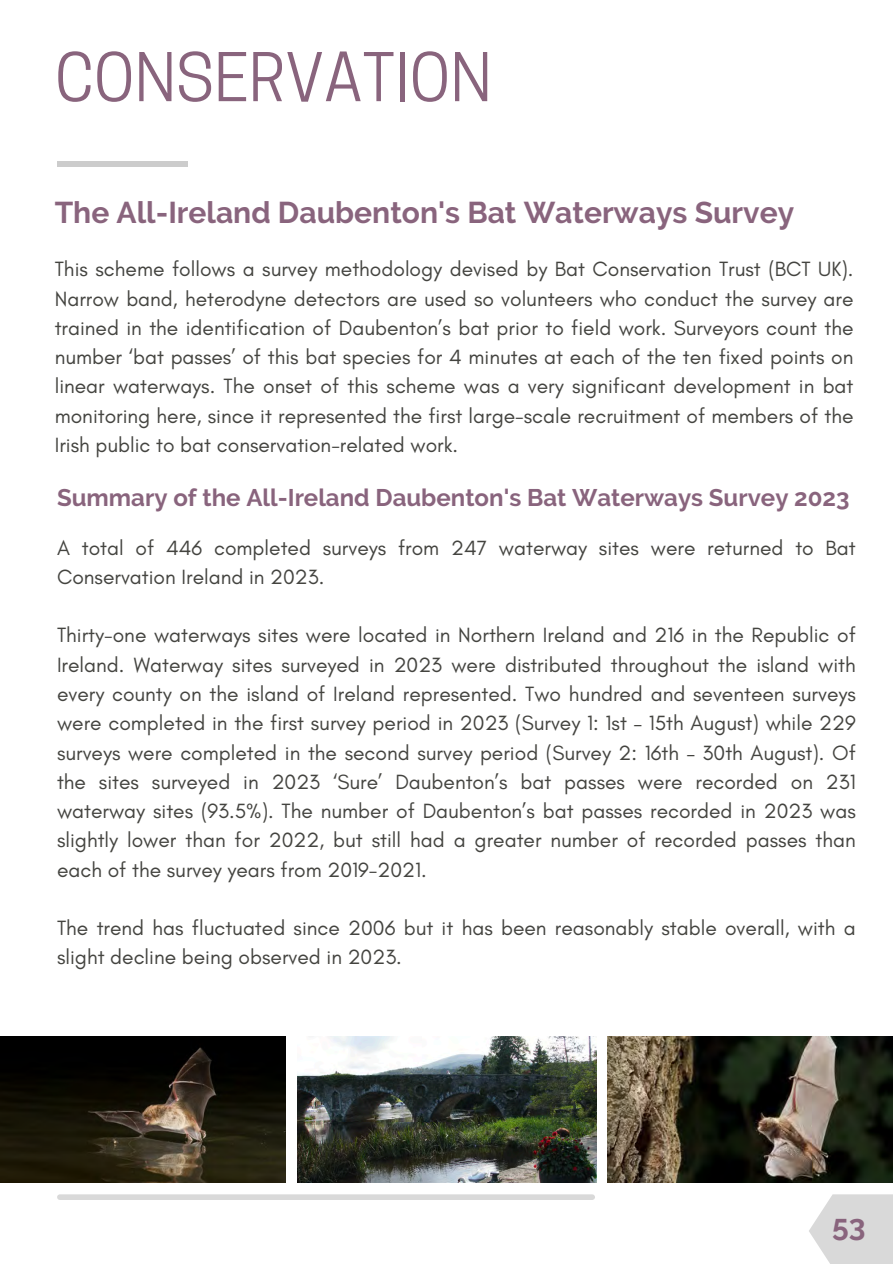
<style>
.page{position:relative;width:893px;height:1264px;background:#fff}
.page>*{position:absolute;margin:0;border:0;box-sizing:border-box;transform-origin:0 0}
.t1{font:63px "Cooper Hewitt";color:#89647d}
.t2{font:700 30px "Raleway";color:#89647d}
.t3{font:700 24px "Raleway";color:#89647d}
.t4{font:21px/29.2px "Glacial Indifference";color:#444440;text-align:justify}
</style>
<div class="page">
<div style="left:57px;top:161px;width:130px;height:5px;background:#ccc"></div>
<div style="left:60px;top:1194px;width:532px;height:5px;background:#d9d9d9"></div>
<svg style="left:809px;top:1194px;width:83px;height:69px;background:#dedede"></svg>
<img style="left:0;top:1036px;width:286px;height:146px">
<img style="left:297px;top:1036px;width:299px;height:146px">
<img style="left:608px;top:1036px;width:284px;height:146px">
<h1 class="t1" style="left:55px;top:54px;width:438px">CONSERVATION</h1>
<h3 class="t2" style="left:55px;top:195px;width:741px">The All-Ireland Daubenton's Bat Waterways Survey</h3>
<p class="t4" style="left:55px;top:254px;width:800px">This scheme follows a survey methodology devised by Bat Conservation Trust (BCT UK).<br>Narrow band, heterodyne detectors are used so volunteers who conduct the survey are trained in the identification of Daubenton’s bat prior to field work. Surveyors count the number ‘bat passes’ of this bat species for 4 minutes at each of the ten fixed points on linear waterways. The onset of this scheme was a very significant development in bat monitoring here, since it represented the first large-scale recruitment of members of the Irish public to bat conservation-related work.</p>
<p class="t3" style="left:57px;top:483px;width:793px">Summary of the All-Ireland Daubenton's Bat Waterways Survey 2023</p>
<p class="t4" style="left:57px;top:532px;width:800px">A total of 446 completed surveys from 247 waterway sites were returned to Bat<br>Conservation Ireland in 2023.</p>
<p class="t4" style="left:57px;top:620px;width:800px">Thirty-one waterways sites were located in Northern Ireland and 216 in the Republic of Ireland. Waterway sites surveyed in 2023 were distributed throughout the island with every county on the island of Ireland represented. Two hundred and seventeen surveys were completed in the first survey period in 2023 (Survey 1: 1st – 15th August) while 229 surveys were completed in the second survey period (Survey 2: 16th – 30th August). Of the sites surveyed in 2023 ‘Sure’ Daubenton’s bat passes were recorded on 231 waterway sites (93.5%). The number of Daubenton’s bat passes recorded in 2023 was slightly lower than for 2022, but still had a greater number of recorded passes than each of the survey years from 2019-2021.</p>
<p class="t4" style="left:57px;top:913px;width:800px">The trend has fluctuated since 2006 but it has been reasonably stable overall, with a slight decline being observed in 2023.</p>
<h2 class="t2" style="left:832px;top:1208px;width:35px">53</h2>
</div>
